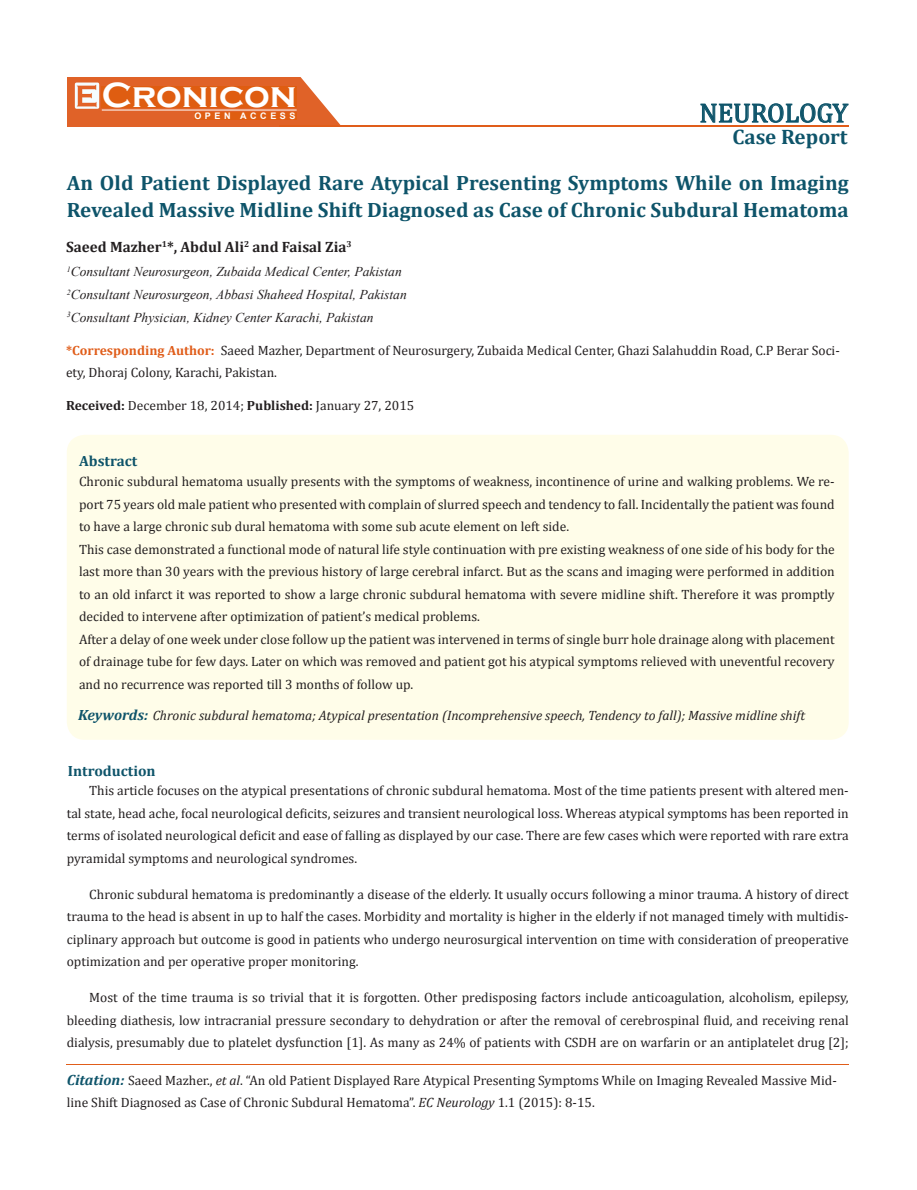
<style>
.page{position:relative;width:917px;height:1190px;background:#fff}
.page>*{position:absolute;margin:0;border:0;box-sizing:border-box;transform-origin:0 0}
.t1{font:700 36px "Copperplate Gothic";color:#fff}
.t2{font:27px "Cambria";color:#0e546a}
.t3{font:700 21px "Cambria";color:#0e546a}
.t4{font:700 20.85px/27px "Cambria";color:#0e546a}
.t5{font:700 15px "Cambria";color:#231f20}
.t6{font:700 14.85px "Cambria";color:#0e546a}
.t7{font:13.5px/22.5px "Cambria";color:#231f20;text-align:justify}
.t8{font:italic 13.5px "Times New Roman";color:#231f20}
.t9{font:italic 13.5px "Cambria";color:#231f20}
.t10{font:13.35px "Cambria";color:#231f20}
.t11{font:700 9px "Arial";letter-spacing:.4em;color:#fff}
.s1{font-weight:700;font-size:13.35px;color:#e05d1a}
.s2{font-weight:700}
.s3{font-weight:700;font-size:14.85px;color:#0e546a}
.s4{font-weight:700;font-style:italic;font-size:14.85px;color:#0e546a}
.s5{font-style:italic}
</style>
<div class="page">
<div style="left:67px;top:77px;width:290px;height:49px;background:#e06228"></div>
<svg style="left:300px;top:77px;width:57px;height:48px"></svg>
<img style="left:75px;top:82px;width:24px;height:27px">
<div style="left:102px;top:86px;width:195px;height:22px;background:#df5d11"></div>
<div style="left:194px;top:112px;width:103px;height:8px;background:#df5d11"></div>
<svg style="left:700px;top:103px;width:148px;height:20px"></svg>
<hr style="left:102px;top:110px;width:194px;height:1px;background:#fff">
<div style="left:67px;top:435px;width:781px;height:305px;background:#fffde9;border-radius:18px"></div>
<hr style="left:279px;top:125px;width:569px;height:1px;background:#e05d1a">
<hr style="left:67px;top:1064px;width:781px;height:1px;background:#e05d1a">
<p class="t1" style="left:102px;top:75px;width:196px">Cronicon</p>
<p class="t11" style="left:194px;top:110px;width:103px">OPEN ACCESS</p>
<p class="t2" style="left:699px;top:97px;width:150px">NEUROLOGY</p>
<p class="t3" style="left:732px;top:122px;width:117px">Case Report</p>
<p class="t4" style="left:67px;top:169px;width:783px">An Old Patient Displayed Rare Atypical Presenting Symptoms While on Imaging<br>Revealed Massive Midline Shift Diagnosed as Case of Chronic Subdural Hematoma</p>
<p class="t5" style="left:66px;top:236px;width:287px">Saeed Mazher<sup>1</sup>*, Abdul Ali<sup>2</sup> and Faisal Zia<sup>3</sup></p>
<p class="t8" style="left:67px;top:263px;width:336px"><sup>1</sup>Consultant Neurosurgeon, Zubaida Medical Center, Pakistan</p>
<p class="t8" style="left:67px;top:285px;width:341px"><sup>2</sup>Consultant Neurosurgeon, Abbasi Shaheed Hospital, Pakistan</p>
<p class="t8" style="left:67px;top:308px;width:308px"><sup>3</sup>Consultant Physician, Kidney Center Karachi, Pakistan</p>
<p class="t7" style="left:66px;top:339px;width:775px"><span class="s1">*Corresponding Author:</span> Saeed Mazher, Department of Neurosurgery, Zubaida Medical Center, Ghazi Salahuddin Road, C.P Berar Soci&shy;ety, Dhoraj Colony, Karachi, Pakistan.</p>
<p class="t10" style="left:66px;top:398px;width:350px"><span class="s2">Received:</span> December 18, 2014; <span class="s2">Published:</span> January 27, 2015</p>
<p class="t6" style="left:79px;top:450px;width:60px">Abstract</p>
<p class="t7" style="left:79px;top:470px;width:757px">Chronic subdural hematoma usually presents with the symptoms of weakness, incontinence of urine and walking problems. We re&shy;port 75 years old male patient who presented with complain of slurred speech and tendency to fall. Incidentally the patient was found to have a large chronic sub dural hematoma with some sub acute element on left side.</p>
<p class="t7" style="left:79px;top:538px;width:757px">This case demonstrated a functional mode of natural life style continuation with pre existing weakness of one side of his body for the last more than 30 years with the previous history of large cerebral infarct. But as the scans and imaging were performed in addition to an old infarct it was reported to show a large chronic subdural hematoma with severe midline shift. Therefore it was promptly decided to intervene after optimization of patient’s medical problems.</p>
<p class="t7" style="left:79px;top:628px;width:757px">After a delay of one week under close follow up the patient was intervened in terms of single burr hole drainage along with placement of drainage tube for few days. Later on which was removed and patient got his atypical symptoms relieved with uneventful recovery and no recurrence was reported till 3 months of follow up.</p>
<p class="t9" style="left:78px;top:706px;width:728px"><span class="s3">Keywords:</span> Chronic subdural hematoma; Atypical presentation (Incomprehensive speech, Tendency to fall); Massive midline shift</p>
<p class="t6" style="left:68px;top:760px;width:89px">Introduction</p>
<p class="t7" style="left:67px;top:779px;width:783px;text-indent:22px">This article focuses on the atypical presentations of chronic subdural hematoma. Most of the time patients present with altered men&shy;tal state, head ache, focal neurological deficits, seizures and transient neurological loss. Whereas atypical symptoms has been reported in terms of isolated neurological deficit and ease of falling as displayed by our case. There are few cases which were reported with rare extra pyramidal symptoms and neurological syndromes.</p>
<p class="t7" style="left:67px;top:883px;width:783px;text-indent:22px">Chronic subdural hematoma is predominantly a disease of the elderly. It usually occurs following a minor trauma. A history of direct trauma to the head is absent in up to half the cases. Morbidity and mortality is higher in the elderly if not managed timely with multidis&shy;ciplinary approach but outcome is good in patients who undergo neurosurgical intervention on time with consideration of preoperative optimization and per operative proper monitoring.</p>
<p class="t7" style="left:67px;top:986px;width:783px;text-indent:22px">Most of the time trauma is so trivial that it is forgotten. Other predisposing factors include anticoagulation, alcoholism, epilepsy, bleeding diathesis, low intracranial pressure secondary to dehydration or after the removal of cerebrospinal fluid, and receiving renal dialysis, presumably due to platelet dysfunction [1]. As many as 24% of patients with CSDH are on warfarin or an antiplatelet drug [2];</p>
<p class="t7" style="left:67px;top:1068px;width:771px"><span class="s4">Citation:</span> Saeed Mazher., <span class="s5">et al</span>. “An old Patient Displayed Rare Atypical Presenting Symptoms While on Imaging Revealed Massive Mid&shy;line Shift Diagnosed as Case of Chronic Subdural Hematoma”. <span class="s5">EC Neurology</span> 1.1 (2015): 8-15.</p>
</div>
